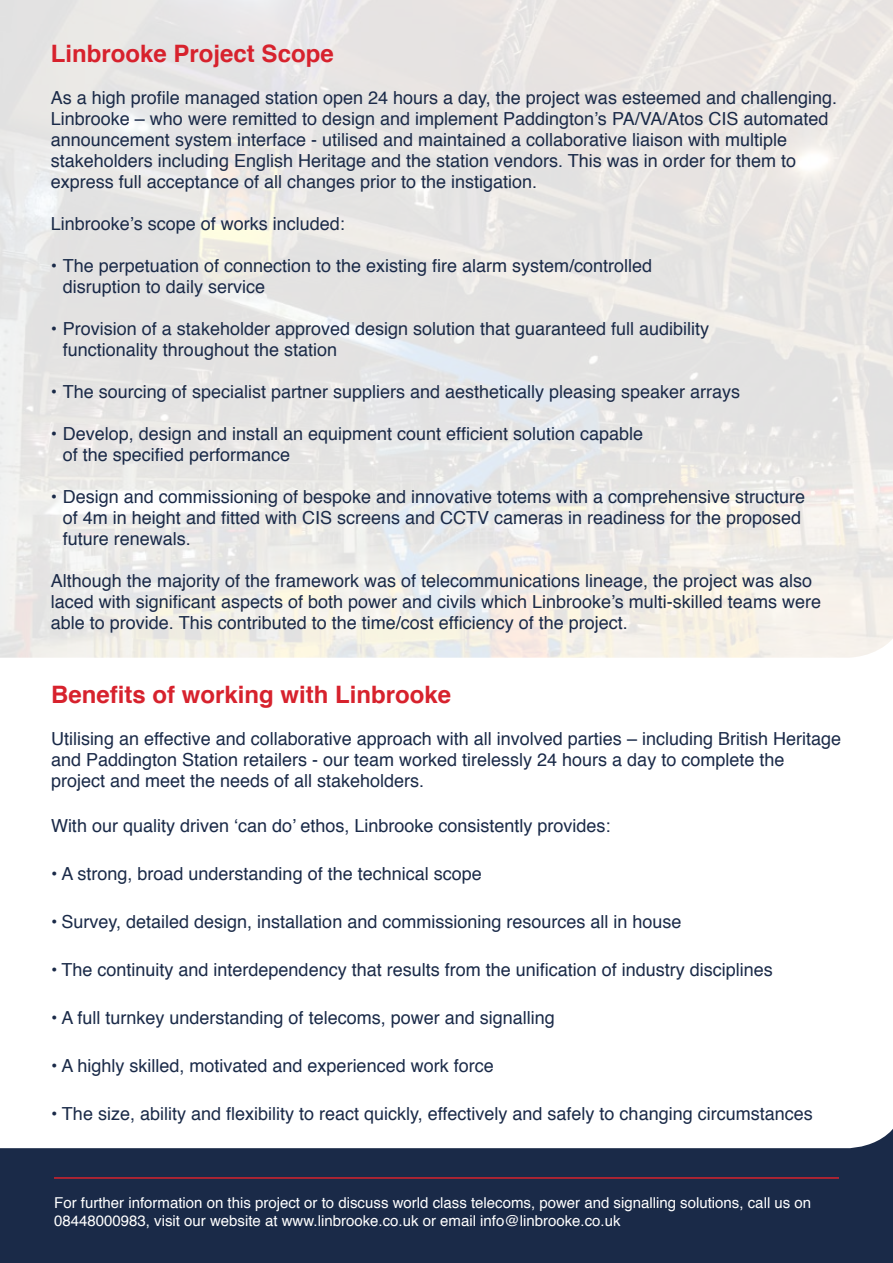
<style>
.page{position:relative;width:893px;height:1263px;background:#fff}
.page>*{position:absolute;margin:0;border:0;box-sizing:border-box;transform-origin:0 0}
.t1{font:700 24px "Helvetica";color:#d7222d}
.t2{font:18px/21px "Helvetica";color:#1a2a48}
.t3{font:15px/18px "Helvetica";color:#fff}
</style>
<div class="page">
<div style="left:0;top:1098px;width:893px;height:165px;background:#1a2a48"></div>
<div style="left:0;top:1098px;width:893px;height:50px;background:#fff"></div>
<hr style="left:54px;top:1177px;width:785px;height:2px;background:#d7222d">
<h1 class="t1" style="left:51px;top:34px;width:284px">Linbrooke Project Scope</h1>
<p class="t2" style="left:51px;top:87px;width:788px">As a high profile managed station open 24 hours a day, the project was esteemed and challenging.<br>Linbrooke – who were remitted to design and implement Paddington’s PA/VA/Atos CIS automated announcement system interface - utilised and maintained a collaborative liaison with multiple stakeholders including English Heritage and the station vendors. This was in order for them to express full acceptance of all changes prior to the instigation.</p>
<p class="t2" style="left:51px;top:213px;width:295px">Linbrooke’s scope of works included:</p>
<p class="t2" style="left:63px;top:255px;width:591px;text-indent:-12px">• The perpetuation of connection to the existing fire alarm system/controlled disruption to daily service</p>
<p class="t2" style="left:63px;top:318px;width:648px;text-indent:-12px">• Provision of a stakeholder approved design solution that guaranteed full audibility functionality throughout the station</p>
<p class="t2" style="left:51px;top:381px;width:691px">• The sourcing of specialist partner suppliers and aesthetically pleasing speaker arrays</p>
<p class="t2" style="left:63px;top:423px;width:582px;text-indent:-12px">• Develop, design and install an equipment count efficient solution capable of the specified performance</p>
<p class="t2" style="left:63px;top:486px;width:744px;text-indent:-12px">• Design and commissioning of bespoke and innovative totems with a comprehensive structure of 4m in height and fitted with CIS screens and CCTV cameras in readiness for the proposed future renewals.</p>
<p class="t2" style="left:51px;top:570px;width:772px">Although the majority of the framework was of telecommunications lineage, the project was also laced with significant aspects of both power and civils which Linbrooke’s multi-skilled teams were able to provide. This contributed to the time/cost efficiency of the project.</p>
<h1 class="t1" style="left:51px;top:675px;width:402px">Benefits of working with Linbrooke</h1>
<p class="t2" style="left:51px;top:728px;width:792px">Utilising an effective and collaborative approach with all involved parties – including British Heritage and Paddington Station retailers - our team worked tirelessly 24 hours a day to complete the project and meet the needs of all stakeholders.</p>
<p class="t2" style="left:51px;top:815px;width:561px">With our quality driven ‘can do’ ethos, Linbrooke consistently provides:</p>
<p class="t2" style="left:51px;top:863px;width:432px">• A strong, broad understanding of the technical scope</p>
<p class="t2" style="left:51px;top:911px;width:632px">• Survey, detailed design, installation and commissioning resources all in house</p>
<p class="t2" style="left:51px;top:959px;width:723px">• The continuity and interdependency that results from the unification of industry disciplines</p>
<p class="t2" style="left:51px;top:1007px;width:505px">• A full turnkey understanding of telecoms, power and signalling</p>
<p class="t2" style="left:51px;top:1055px;width:444px">• A highly skilled, motivated and experienced work force</p>
<p class="t2" style="left:51px;top:1103px;width:763px">• The size, ability and flexibility to react quickly, effectively and safely to changing circumstances</p>
<p class="t3" style="left:54px;top:1194px;width:758px">For further information on this project or to discuss world class telecoms, power and signalling solutions, call us on<br>08448000983, visit our website at www.linbrooke.co.uk or email info@linbrooke.co.uk</p>
</div>
